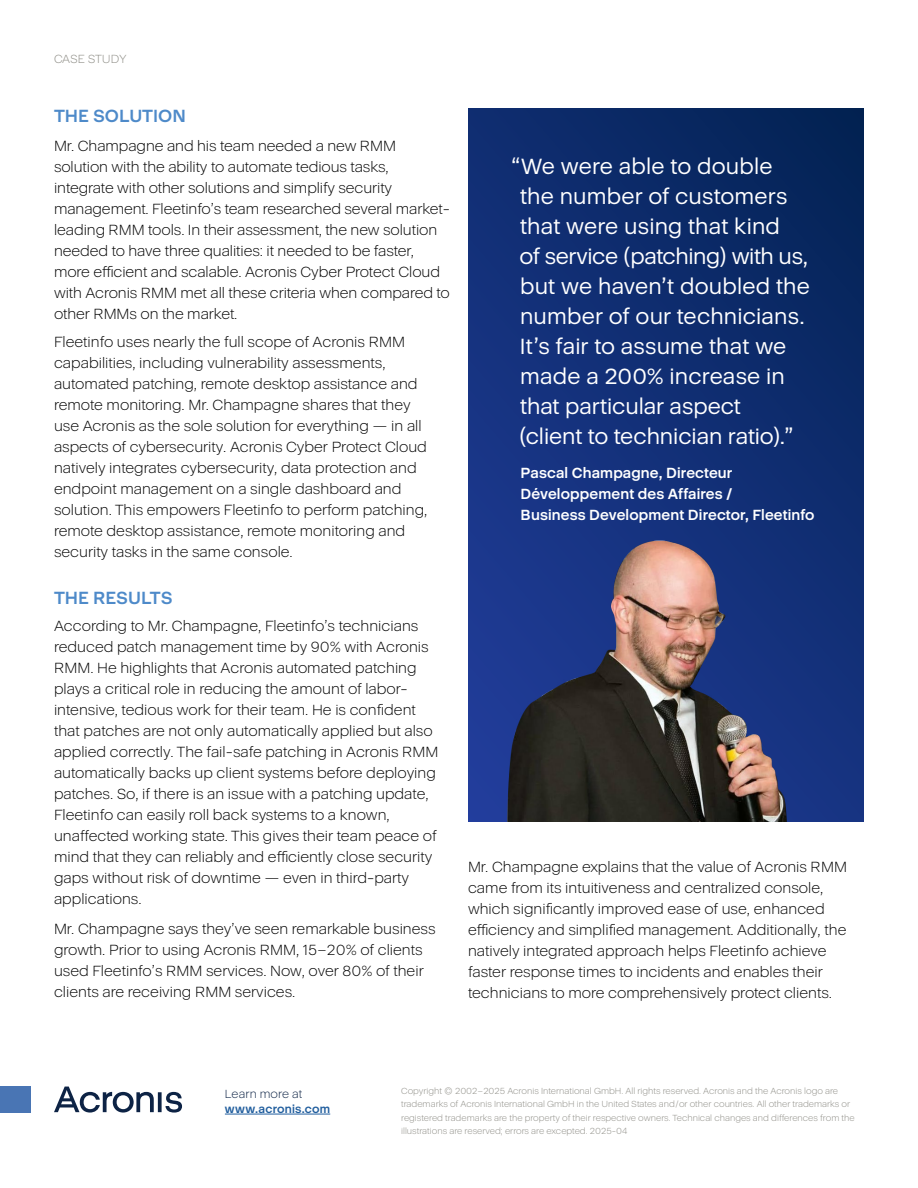
<style>
.page{position:relative;width:918px;height:1188px;background:#fff}
.page>*{position:absolute;margin:0;border:0;box-sizing:border-box;transform-origin:0 0}
.t1{font:22.5px/30px "Acronis Cyber";color:#fff}
.t2{font:700 18px "Acronis Cyber";letter-spacing:-.005em;color:#4e8ac9}
.t3{font:300 15px/21px "Acronis Cyber";color:#000}
.t4{font:700 15px/21px "Acronis Cyber";letter-spacing:.01em;color:#fff}
.t5{font:700 12px "Acronis Cyber";letter-spacing:.015em;color:#215e9e}
.t6{font:300 12px "Acronis Cyber";letter-spacing:.01em;color:#0d2345}
.t7{font:12px "Acronis Cyber VF";letter-spacing:-.01em;color:#8f8e87}
.t8{font:300 9px/13.5px "Acronis Cyber";color:#8f8e87}
</style>
<div class="page">
<hr style="left:225px;top:1114px;width:105px;height:1px;background:#215e9e">
<div style="left:0;top:1087px;width:30px;height:26px;background:#4975b4"></div>
<svg style="left:54px;top:1087px;width:128px;height:26px"></svg>
<svg style="left:468px;top:108px;width:396px;height:714px;background:#0e2c6f"></svg>
<img style="left:477px;top:525px;width:387px;height:297px">
<p class="t7" style="left:54px;top:52px;width:74px">CASE STUDY</p>
<p class="t2" style="left:54px;top:105px;width:133px">THE SOLUTION</p>
<p class="t3" style="left:54px;top:135px;width:398px">Mr. Champagne and his team needed a new RMM solution with the ability to automate tedious tasks, integrate with other solutions and simplify security management. Fleetinfo’s team researched several market&shy;leading RMM tools. In their assessment, the new solution needed to have three qualities: it needed to be faster, more efficient and scalable. Acronis Cyber Protect Cloud with Acronis RMM met all these criteria when compared to other RMMs on the market.</p>
<p class="t3" style="left:54px;top:331px;width:375px">Fleetinfo uses nearly the full scope of Acronis RMM capabilities, including vulnerability assessments, automated patching, remote desktop assistance and remote monitoring. Mr. Champagne shares that they use Acronis as the sole solution for everything — in all aspects of cybersecurity. Acronis Cyber Protect Cloud natively integrates cybersecurity, data protection and endpoint management on a single dashboard and solution. This empowers Fleetinfo to perform patching, remote desktop assistance, remote monitoring and security tasks in the same console.</p>
<p class="t2" style="left:54px;top:587px;width:120px">THE RESULTS</p>
<p class="t3" style="left:54px;top:616px;width:386px">According to Mr. Champagne, Fleetinfo’s technicians reduced patch management time by 90% with Acronis RMM. He highlights that Acronis automated patching plays a critical role in reducing the amount of labor&shy;intensive, tedious work for their team. He is confident that patches are not only automatically applied but also applied correctly. The fail-safe patching in Acronis RMM automatically backs up client systems before deploying patches. So, if there is an issue with a patching update, Fleetinfo can easily roll back systems to a known, unaffected working state. This gives their team peace of mind that they can reliably and efficiently close security gaps without risk of downtime — even in third-party applications.</p>
<p class="t3" style="left:54px;top:919px;width:383px">Mr. Champagne says they’ve seen remarkable business growth. Prior to using Acronis RMM, 15–20% of clients used Fleetinfo’s RMM services. Now, over 80% of their clients are receiving RMM services.</p>
<p class="t1" style="left:519px;top:151px;width:293px;text-indent:-7px">“We were able to double the number of customers that were using that kind<br>of service (patching) with us, but we haven’t doubled the number of our technicians.<br>It’s fair to assume that we made a 200% increase in that particular aspect<br>(client to technician ratio).”</p>
<p class="t4" style="left:521px;top:462px;width:295px">Pascal Champagne, Directeur<br>Développement des Affaires /<br>Business Development Director, Fleetinfo</p>
<p class="t3" style="left:468px;top:857px;width:381px">Mr. Champagne explains that the value of Acronis RMM came from its intuitiveness and centralized console, which significantly improved ease of use, enhanced efficiency and simplified management. Additionally, the natively integrated approach helps Fleetinfo achieve faster response times to incidents and enables their technicians to more comprehensively protect clients.</p>
<p class="t6" style="left:225px;top:1087px;width:79px">Learn more at</p>
<p class="t5" style="left:225px;top:1101px;width:107px">www.acronis.com</p>
<p class="t8" style="left:401px;top:1084px;width:455px">Copyright © 2002–2025 Acronis International GmbH. All rights reserved. Acronis and the Acronis logo are trademarks of Acronis International GmbH in the United States and/or other countries. All other trademarks or registered trademarks are the property of their respective owners. Technical changes and differences from the illustrations are reserved; errors are excepted. 2025-04</p>
</div>
